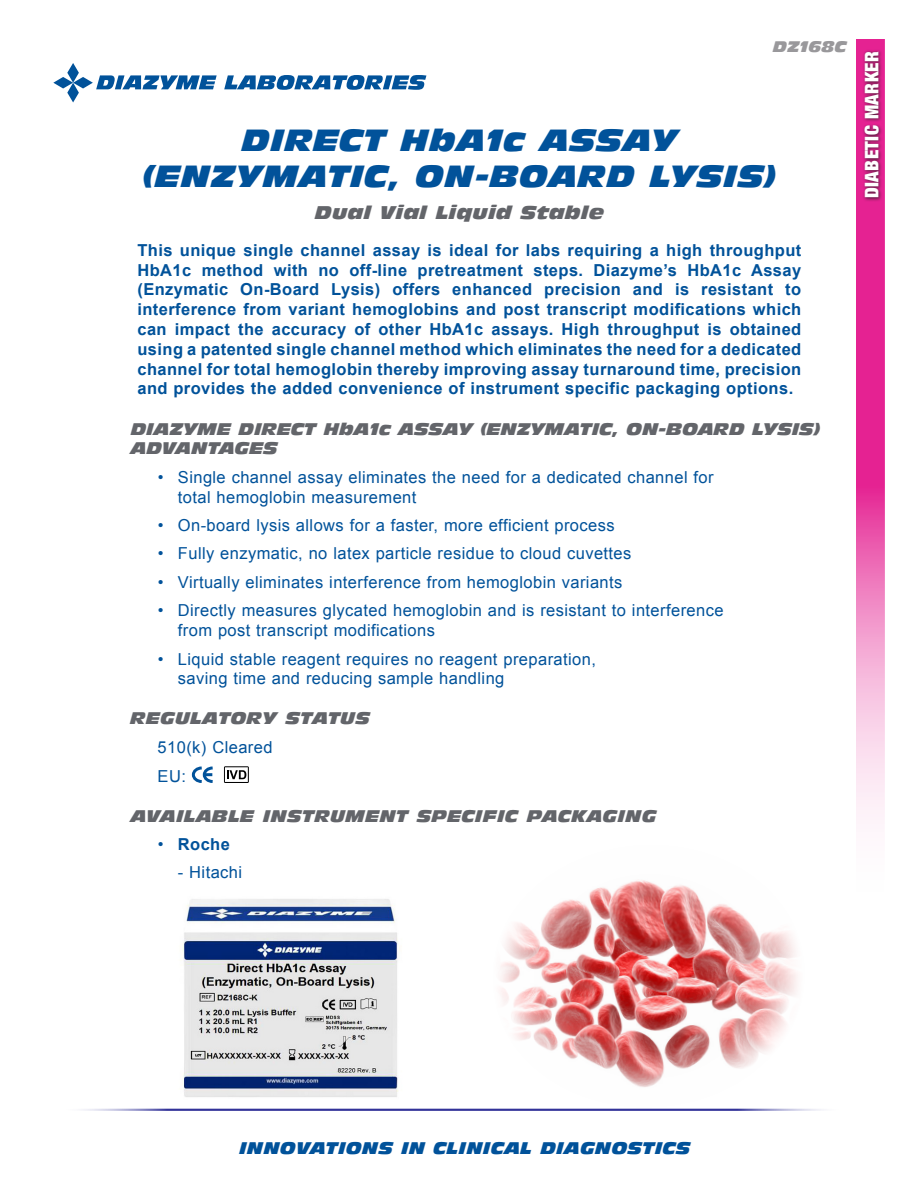
<style>
.page{position:relative;width:918px;height:1188px;background:#fff}
.page>*{position:absolute;margin:0;border:0;box-sizing:border-box;transform-origin:0 0}
.t1{font:italic 30px/36px "Antique Olive Nord";letter-spacing:.025em;color:#01529a;text-align:center}
.t2{font:900 condensed 18.75px "Helvetica Neue";letter-spacing:.025em;color:#fff}
.t3{font:italic 18px "Antique Olive Nord";letter-spacing:.02em;color:#63656a}
.t4{font:700 16.5px/19.8px "Arial";letter-spacing:.025em;color:#01529a;text-align:justify}
.t5{font:16.5px/19.8px "Arial";letter-spacing:.025em;color:#01529a}
.t6{font:italic 16.5px/19.8px "Antique Olive Nord";letter-spacing:.005em;color:#63656a}
.t7{font:italic 16.5px "Antique Olive Nord";letter-spacing:.025em;color:#63656a}
.t8{font:italic 16.5px "Antique Olive Nord";letter-spacing:.025em;color:#01529a}
.t9{font:italic 15px "Antique Olive Nord";letter-spacing:.025em;color:#99989b}
.s1{font-weight:400}
</style>
<div class="page">
<svg style="left:856px;top:39px;width:28px;height:785px;background:#ec62b1"></svg>
<div style="left:863px;top:49px;width:20px;height:153px;background:#231f20;opacity:.8"></div>
<hr style="left:59px;top:1109px;width:787px;height:2px;background:#339">
<svg style="left:191px;top:766px;width:22px;height:17px"></svg>
<svg style="left:224px;top:766px;width:25px;height:17px"></svg>
<img style="left:182px;top:899px;width:218px;height:198px">
<img style="left:487px;top:880px;width:324px;height:231px">
<svg style="left:53px;top:63px;width:164px;height:39px"></svg>
<svg style="left:224px;top:75px;width:202px;height:15px"></svg>
<p class="t9" style="left:773px;top:37px;width:75px">DZ168C</p>
<h1 class="t1" style="left:143px;top:121px;width:635px">DIRECT HbA1c ASSAY (ENZYMATIC, ON-BOARD LYSIS)</h1>
<p class="t3" style="left:315px;top:201px;width:291px">Dual Vial Liquid Stable</p>
<p class="t4" style="left:137px;top:241px;width:665px">This unique single channel assay is ideal for labs requiring a high throughput HbA1c method with no off-line pretreatment steps. Diazyme’s HbA1c Assay (Enzymatic On-Board Lysis) offers enhanced precision and is resistant to interference from variant hemoglobins and post transcript modifications which can impact the accuracy of other HbA1c assays. High throughput is obtained using a patented single channel method which eliminates the need for a dedicated channel for total hemoglobin thereby improving assay turnaround time, precision and provides the added convenience of instrument specific packaging options.</p>
<p class="t6" style="left:131px;top:418px;width:691px">DIAZYME DIRECT HbA1c ASSAY (ENZYMATIC, ON-BOARD LYSIS)<br>ADVANTAGES</p>
<p class="t5" style="left:178px;top:467px;width:537px;text-indent:-20px">• Single channel assay eliminates the need for a dedicated channel for total hemoglobin measurement</p>
<p class="t5" style="left:158px;top:515px;width:459px">• On-board lysis allows for a faster, more efficient process</p>
<p class="t5" style="left:158px;top:544px;width:475px">• Fully enzymatic, no latex particle residue to cloud cuvettes</p>
<p class="t5" style="left:158px;top:572px;width:466px">• Virtually eliminates interference from hemoglobin variants</p>
<p class="t5" style="left:178px;top:601px;width:547px;text-indent:-20px">• Directly measures glycated hemoglobin and is resistant to interference from post transcript modifications</p>
<p class="t5" style="left:178px;top:649px;width:420px;text-indent:-20px">• Liquid stable reagent requires no reagent preparation, saving time and reducing sample handling</p>
<p class="t7" style="left:131px;top:708px;width:241px">REGULATORY STATUS</p>
<p class="t5" style="left:158px;top:733px;width:116px;line-height:28.7px">510(k) Cleared<br>EU:</p>
<p class="t7" style="left:131px;top:805px;width:527px">AVAILABLE INSTRUMENT SPECIFIC PACKAGING</p>
<p class="t4" style="left:158px;top:835px;width:74px"><span class="s1">•</span> Roche</p>
<p class="t5" style="left:178px;top:863px;width:66px">- Hitachi</p>
<p class="t2" style="left:856px;top:198px;width:149px;rotate:-90deg">DIABETIC MARKER</p>
<p class="t8" style="left:239px;top:1138px;width:453px">INNOVATIONS IN CLINICAL DIAGNOSTICS</p>
</div>
